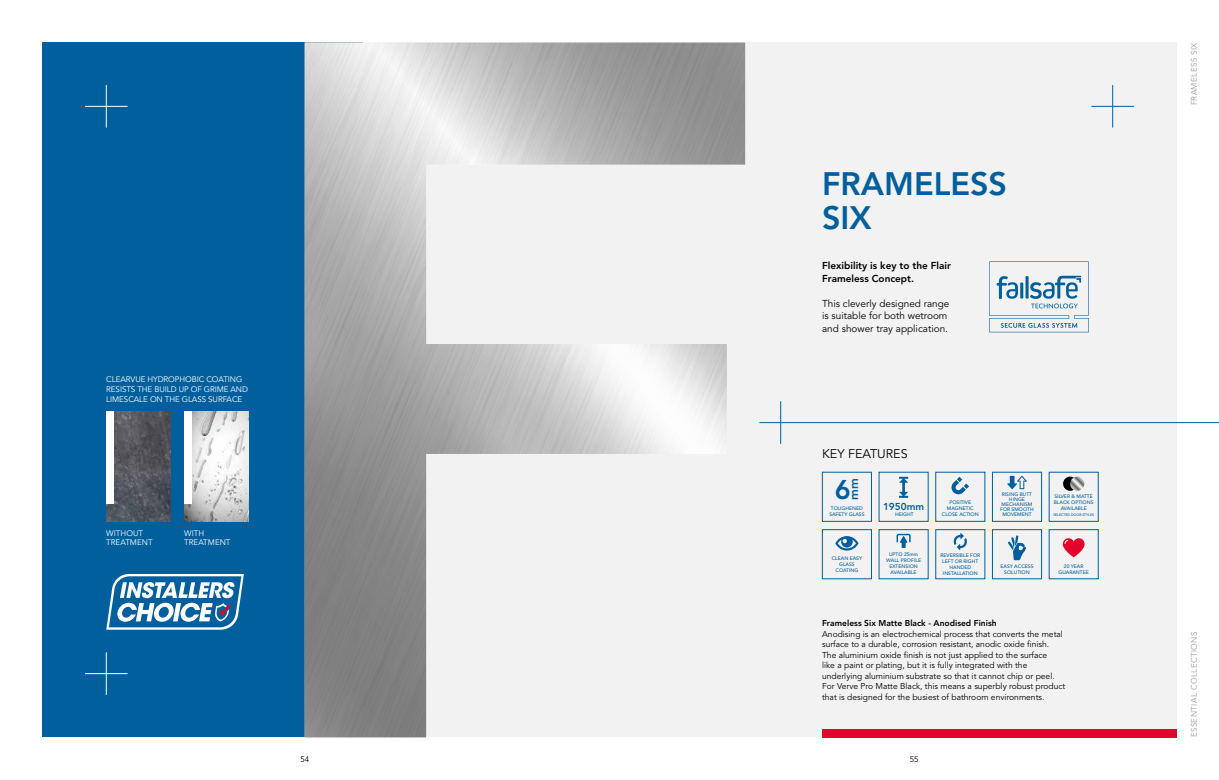
<style>
.page{position:relative;width:1219px;height:780px;background:#fff}
.page>*{position:absolute;margin:0;border:0;box-sizing:border-box;transform-origin:0 0}
.t1{font:800 32.2px/34.5px "Avenir LT Std";color:#005f9c}
.t2{font:800 26.9px "Avenir LT Std";color:#005f9c}
.t3{font:12.5px "Avenir LT Std";color:#000}
.t4{font:800 12.4px "Avenir LT Std";color:#005f9c}
.t5{font:10px/12.5px "Avenir LT Std";color:#000}
.t6{font:800 10px/12.5px "Avenir LT Std";color:#000}
.t7{font:800 10px "Avenir LT Std";color:#005f9c}
.t8{font:8.5px/10.5px "Avenir LT Std";color:#000}
.t9{font:800 8.5px "Avenir LT Std";color:#000}
.t10{font:8px/10px "Avenir LT Std";letter-spacing:-.01em;color:#fff}
.t11{font:8px "Avenir LT Std";letter-spacing:.05em;color:#9d9d9c}
.t12{font:8px "Avenir LT Std";color:#000}
.t13{font:500 5px/6px "Avenir LT Std";color:#005f9c;text-align:center}
.t14{font:500 3.5px "Avenir LT Std";letter-spacing:-.015em;color:#005f9c}
</style>
<div class="page">
<div style="left:363px;top:43px;width:813px;height:694px;background:#f2f2f2"></div>
<div style="left:43px;top:43px;width:320px;height:694px;background:#005f9c"></div>
<img style="left:305px;top:43px;width:440px;height:694px">
<svg style="left:106px;top:574px;width:138px;height:55px"></svg>
<img style="left:106px;top:411px;width:64px;height:111px">
<img style="left:184px;top:411px;width:64px;height:111px">
<div style="left:106px;top:411px;width:7px;height:92px;background:#fff"></div>
<div style="left:184px;top:411px;width:7px;height:92px;background:#fff"></div>
<hr style="left:106px;top:85px;width:1px;height:43px;background:#fff">
<hr style="left:85px;top:106px;width:43px;height:1px;background:#fff">
<hr style="left:106px;top:652px;width:1px;height:42px;background:#fff">
<hr style="left:85px;top:673px;width:43px;height:1px;background:#fff">
<hr style="left:1112px;top:85px;width:1px;height:43px;background:#005f9c">
<hr style="left:1091px;top:106px;width:43px;height:1px;background:#005f9c">
<div style="left:822px;top:729px;width:354px;height:8px;background:#e4032b"></div>
<div style="left:822px;top:472px;width:50px;height:49px;border:1px solid #005f9c"></div>
<div style="left:822px;top:529px;width:50px;height:50px;border:1px solid #005f9c"></div>
<svg style="left:899px;top:477px;width:9px;height:21px"></svg>
<svg style="left:835px;top:536px;width:23px;height:14px"></svg>
<svg style="left:951px;top:476px;width:18px;height:18px"></svg>
<svg style="left:953px;top:533px;width:14px;height:17px"></svg>
<div style="left:992px;top:529px;width:50px;height:50px;border:1px solid #005f9c"></div>
<svg style="left:1063px;top:538px;width:22px;height:19px"></svg>
<svg style="left:897px;top:533px;width:14px;height:15px"></svg>
<svg style="left:1008px;top:535px;width:18px;height:25px"></svg>
<div style="left:992px;top:472px;width:50px;height:49px;border:1px solid #005f9c"></div>
<svg style="left:1007px;top:476px;width:20px;height:13px"></svg>
<div style="left:1063px;top:476px;width:14px;height:15px;background:#000;border-radius:50%"></div>
<svg style="left:1070px;top:476px;width:14px;height:15px"></svg>
<hr style="left:780px;top:401px;width:1px;height:43px;background:#005f9c">
<hr style="left:759px;top:422px;width:460px;height:1px;background:#005f9c">
<svg style="left:989px;top:261px;width:100px;height:71px"></svg>
<p class="t10" style="left:106px;top:374px;width:143px">CLEARVUE HYDROPHOBIC COATING<br>RESISTS THE BUILD UP OF GRIME AND<br>LIMESCALE ON THE GLASS SURFACE</p>
<p class="t10" style="left:106px;top:529px;width:48px;line-height:9px">WITHOUT<br>TREATMENT</p>
<p class="t10" style="left:184px;top:529px;width:48px;line-height:9px">WITH<br>TREATMENT</p>
<h1 class="t1" style="left:822px;top:166px;width:186px">FRAMELESS<br>SIX</h1>
<p class="t6" style="left:822px;top:259px;width:130px">Flexibility is key to the Flair<br>Frameless Concept.</p>
<p class="t5" style="left:822px;top:297px;width:129px">This cleverly designed range is suitable for both wetroom and shower tray application.</p>
<h3 class="t3" style="left:822px;top:446px;width:87px">KEY FEATURES</h3>
<h2 class="t2" style="left:835px;top:473px;width:17px">6</h2>
<h3 class="t4" style="left:846px;top:500px;width:23px;rotate:-90deg">mm</h3>
<p class="t13" style="left:829px;top:505px;width:37px">TOUGHENED<br>SAFETY GLASS</p>
<p class="t13" style="left:832px;top:555px;width:32px">CLEAN EASY<br>GLASS<br>COATING</p>
<p class="t7" style="left:883px;top:500px;width:43px">1950mm</p>
<p class="t13" style="left:895px;top:511px;width:20px">HEIGHT</p>
<p class="t13" style="left:886px;top:551px;width:36px">UPTO 25mm<br>WALL PROFILE<br>EXTENSION<br>AVAILABLE</p>
<p class="t13" style="left:1000px;top:492px;width:35px;line-height:5px">RISING BUTT<br>HINGE<br>MECHANISM<br>FOR SMOOTH<br>MOVEMENT</p>
<p class="t13" style="left:1054px;top:493px;width:41px">SILVER &amp; MATTE<br>BLACK OPTIONS<br>AVAILABLE</p>
<p class="t14" style="left:1053px;top:513px;width:42px">SELECTED DOOR STYLES</p>
<p class="t13" style="left:942px;top:499px;width:38px">POSITIVE<br>MAGNETIC<br>CLOSE ACTION</p>
<p class="t13" style="left:940px;top:552px;width:41px">REVERSIBLE FOR<br>LEFT OR RIGHT<br>HANDED<br>INSTALLATION</p>
<p class="t13" style="left:1058px;top:563px;width:32px">20 YEAR<br>GUARANTEE</p>
<p class="t13" style="left:1000px;top:563px;width:34px">EASY ACCESS<br>SOLUTION</p>
<p class="t9" style="left:822px;top:618px;width:176px">Frameless Six Matte Black - Anodised Finish</p>
<p class="t8" style="left:822px;top:628px;width:245px">Anodising is an electrochemical process that converts the metal surface to a durable, corrosion resistant, anodic oxide finish.<br>The aluminium oxide finish is not just applied to the surface<br>like a paint or plating, but it is fully integrated with the underlying aluminium substrate so that it cannot chip or peel.<br>For Verve Pro Matte Black, this means a superbly robust product that is designed for the busiest of bathroom environments.</p>
<p class="t12" style="left:300px;top:754px;width:10px">54</p>
<p class="t12" style="left:910px;top:754px;width:10px">55</p>
<p class="t11" style="left:1189px;top:105px;width:64px;rotate:-90deg">FRAMELESS SIX</p>
<p class="t11" style="left:1189px;top:737px;width:107px;rotate:-90deg">ESSENTIAL COLLECTIONS</p>
</div>
